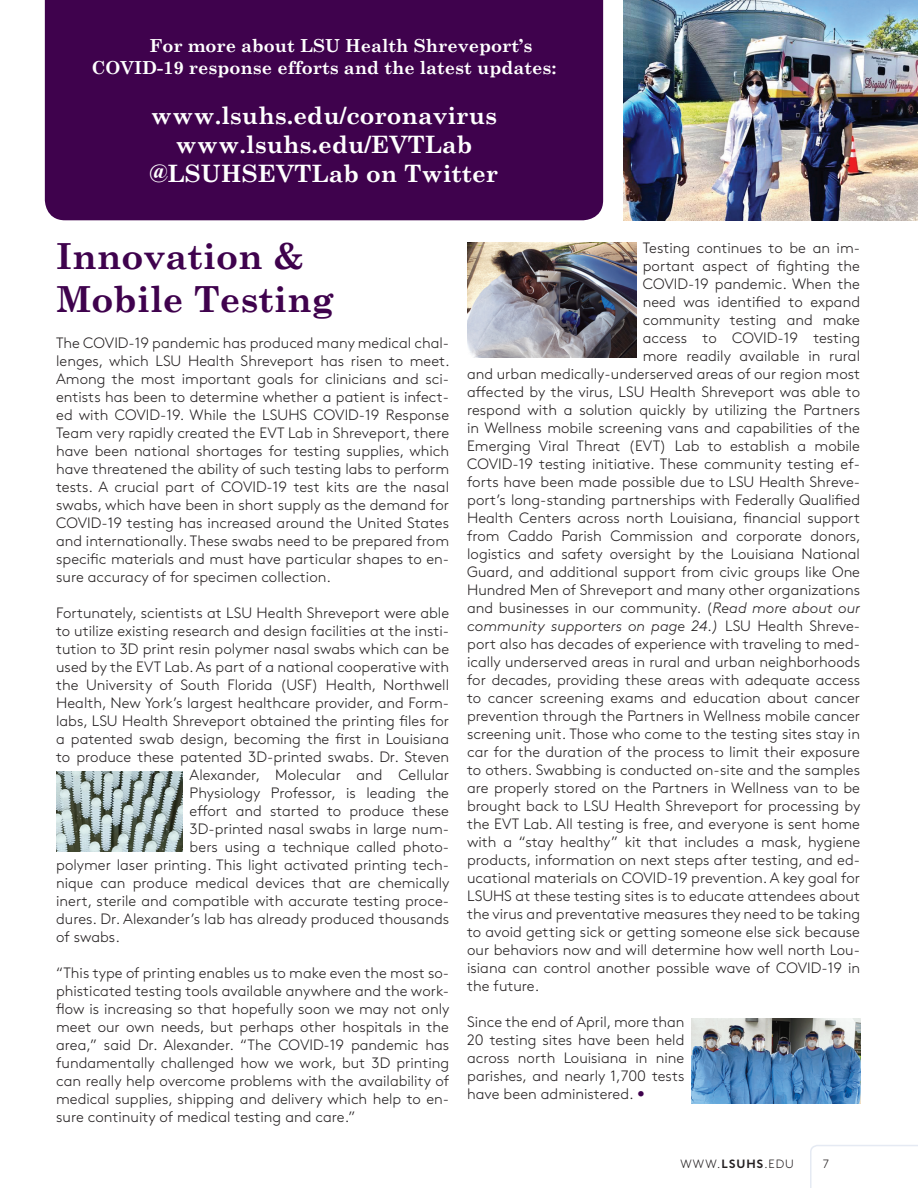
<style>
.page{position:relative;width:918px;height:1188px;background:#fff}
.page>*{position:absolute;margin:0;border:0;box-sizing:border-box;transform-origin:0 0}
.t1{font:700 36px/43.2px "Century Schoolbook";color:#3f024d}
.t2{font:700 24px/28.8px "Century Schoolbook";color:#fff;text-align:center}
.t3{font:700 18px/21.6px "Century Schoolbook";color:#fff}
.t4{font:300 15px/18px "Brown Std";color:#231f20;text-align:justify}
.t5{font:italic 300 15px "Brown Std";color:#231f20}
.t6{font:300 12px "Brown Std";letter-spacing:.09em;color:#231f20}
.s1{font-style:italic}
.s2{font-style:normal}
.s3{color:#3f024d}
.s4{font-weight:700}
</style>
<div class="page">
<svg style="left:810px;top:1145px;width:108px;height:43px"></svg>
<div style="left:45px;top:0;width:558px;height:220px;background:#3f024d"></div>
<img style="left:56px;top:771px;width:127px;height:80px">
<img style="left:624px;top:0;width:294px;height:220px">
<img style="left:467px;top:242px;width:169px;height:116px">
<img style="left:691px;top:1018px;width:169px;height:86px">
<p class="t3" style="left:92px;top:34px;width:466px;text-indent:58px">For more about LSU Health Shreveport’s<br>COVID-19 response efforts and the latest updates:</p>
<h2 class="t2" style="left:150px;top:100px;width:350px">www.lsuhs.edu/coronavirus www.lsuhs.edu/EVTLab @LSUHSEVTLab on Twitter</h2>
<h1 class="t1" style="left:56px;top:232px;width:279px">Innovation &amp;<br>Mobile Testing</h1>
<p class="t4" style="left:56px;top:334px;width:395px">The COVID-19 pandemic has produced many medical chal&shy;lenges, which LSU Health Shreveport has risen to meet.<br>Among the most important goals for clinicians and sci&shy;entists has been to determine whether a patient is infect&shy;ed with COVID-19. While the LSUHS COVID-19 Response Team very rapidly created the EVT Lab in Shreveport, there have been national shortages for testing supplies, which have threatened the ability of such testing labs to perform tests. A crucial part of COVID-19 test kits are the nasal swabs, which have been in short supply as the demand for COVID-19 testing has increased around the United States and internationally. These swabs need to be prepared from specific materials and must have particular shapes to en&shy;sure accuracy of for specimen collection.</p>
<p class="t4" style="left:56px;top:604px;width:394px">Fortunately, scientists at LSU Health Shreveport were able</p>
<p class="t4" style="left:56px;top:622px;width:394px">to utilize existing research and design facilities at the insti-</p>
<p class="t4" style="left:56px;top:640px;width:394px">tution to 3D print resin polymer nasal swabs which can be</p>
<p class="t4" style="left:56px;top:658px;width:394px">used by the EVT Lab. As part of a national cooperative with</p>
<p class="t4" style="left:56px;top:676px;width:394px">the University of South Florida (USF) Health, Northwell</p>
<p class="t4" style="left:56px;top:694px;width:394px">Health, New York’s largest healthcare provider, and Form-</p>
<p class="t4" style="left:56px;top:712px;width:395px">labs, LSU Health Shreveport obtained the printing files for</p>
<p class="t4" style="left:56px;top:730px;width:394px">a patented swab design, becoming the first in Louisiana</p>
<p class="t4" style="left:56px;top:748px;width:394px">to produce these patented 3D-printed swabs. Dr. Steven</p>
<p class="t4" style="left:190px;top:766px;width:261px">Alexander, Molecular and Cellular</p>
<p class="t4" style="left:190px;top:784px;width:261px">Physiology Professor, is leading the</p>
<p class="t4" style="left:190px;top:802px;width:261px">effort and started to produce these</p>
<p class="t4" style="left:190px;top:820px;width:261px">3D-printed nasal swabs in large num-</p>
<p class="t4" style="left:190px;top:838px;width:261px">bers using a technique called photo-</p>
<p class="t4" style="left:56px;top:856px;width:394px">polymer laser printing. This light activated printing tech-</p>
<p class="t4" style="left:56px;top:874px;width:395px">nique can produce medical devices that are chemically</p>
<p class="t4" style="left:56px;top:892px;width:394px">inert, sterile and compatible with accurate testing proce-</p>
<p class="t4" style="left:56px;top:910px;width:394px">dures. Dr. Alexander’s lab has already produced thousands</p>
<p class="t4" style="left:56px;top:928px;width:65px">of swabs.</p>
<p class="t4" style="left:56px;top:964px;width:395px">“This type of printing enables us to make even the most so&shy;phisticated testing tools available anywhere and the work&shy;flow is increasing so that hopefully soon we may not only meet our own needs, but perhaps other hospitals in the area,” said Dr. Alexander. “The COVID-19 pandemic has fundamentally challenged how we work, but 3D printing can really help overcome problems with the availability of medical supplies, shipping and delivery which help to en&shy;sure continuity of medical testing and care.”</p>
<p class="t4" style="left:643px;top:239px;width:219px">Testing continues to be an im-</p>
<p class="t4" style="left:643px;top:257px;width:219px">portant aspect of fighting the</p>
<p class="t4" style="left:643px;top:275px;width:219px">COVID-19 pandemic. When the</p>
<p class="t4" style="left:643px;top:293px;width:219px">need was identified to expand</p>
<p class="t4" style="left:643px;top:311px;width:219px">community testing and make</p>
<p class="t4" style="left:643px;top:329px;width:219px">access to COVID-19 testing</p>
<p class="t4" style="left:643px;top:347px;width:219px">more readily available in rural</p>
<p class="t4" style="left:467px;top:365px;width:394px">and urban medically-underserved areas of our region most</p>
<p class="t4" style="left:467px;top:383px;width:394px">affected by the virus, LSU Health Shreveport was able to</p>
<p class="t4" style="left:467px;top:401px;width:394px">respond with a solution quickly by utilizing the Partners</p>
<p class="t4" style="left:467px;top:419px;width:394px">in Wellness mobile screening vans and capabilities of the</p>
<p class="t4" style="left:467px;top:437px;width:394px">Emerging Viral Threat (EVT) Lab to establish a mobile</p>
<p class="t4" style="left:467px;top:455px;width:394px">COVID-19 testing initiative. These community testing ef-</p>
<p class="t4" style="left:467px;top:473px;width:394px">forts have been made possible due to LSU Health Shreve-</p>
<p class="t4" style="left:467px;top:491px;width:394px">port’s long-standing partnerships with Federally Qualified</p>
<p class="t4" style="left:467px;top:509px;width:394px">Health Centers across north Louisiana, financial support</p>
<p class="t4" style="left:467px;top:527px;width:395px">from Caddo Parish Commission and corporate donors,</p>
<p class="t4" style="left:467px;top:545px;width:394px">logistics and safety oversight by the Louisiana National</p>
<p class="t4" style="left:467px;top:563px;width:394px">Guard, and additional support from civic groups like One</p>
<p class="t4" style="left:467px;top:581px;width:394px">Hundred Men of Shreveport and many other organizations</p>
<p class="t4" style="left:467px;top:599px;width:394px">and businesses in our community. (<span class="s1">Read more about our</span></p>
<p class="t5" style="left:467px;top:618px;width:394px">community supporters on page 24.) <span class="s2">LSU Health Shreve-</span></p>
<p class="t4" style="left:467px;top:635px;width:394px">port also has decades of experience with traveling to med-</p>
<p class="t4" style="left:467px;top:653px;width:394px">ically underserved areas in rural and urban neighborhoods</p>
<p class="t4" style="left:467px;top:671px;width:395px">for decades, providing these areas with adequate access</p>
<p class="t4" style="left:467px;top:689px;width:395px">to cancer screening exams and education about cancer</p>
<p class="t4" style="left:467px;top:707px;width:394px">prevention through the Partners in Wellness mobile cancer</p>
<p class="t4" style="left:467px;top:725px;width:394px">screening unit. Those who come to the testing sites stay in</p>
<p class="t4" style="left:467px;top:743px;width:394px">car for the duration of the process to limit their exposure</p>
<p class="t4" style="left:467px;top:761px;width:395px">to others. Swabbing is conducted on-site and the samples</p>
<p class="t4" style="left:467px;top:779px;width:394px">are properly stored on the Partners in Wellness van to be</p>
<p class="t4" style="left:467px;top:797px;width:395px">brought back to LSU Health Shreveport for processing by</p>
<p class="t4" style="left:467px;top:815px;width:394px">the EVT Lab. All testing is free, and everyone is sent home</p>
<p class="t4" style="left:467px;top:833px;width:395px">with a “stay healthy” kit that includes a mask, hygiene</p>
<p class="t4" style="left:467px;top:851px;width:394px">products, information on next steps after testing, and ed-</p>
<p class="t4" style="left:467px;top:869px;width:394px">ucational materials on COVID-19 prevention. A key goal for</p>
<p class="t4" style="left:467px;top:887px;width:395px">LSUHS at these testing sites is to educate attendees about</p>
<p class="t4" style="left:467px;top:905px;width:394px">the virus and preventative measures they need to be taking</p>
<p class="t4" style="left:467px;top:923px;width:394px">to avoid getting sick or getting someone else sick because</p>
<p class="t4" style="left:467px;top:941px;width:394px">our behaviors now and will determine how well north Lou-</p>
<p class="t4" style="left:467px;top:959px;width:394px">isiana can control another possible wave of COVID-19 in</p>
<p class="t4" style="left:467px;top:977px;width:74px">the future.</p>
<p class="t4" style="left:467px;top:1013px;width:219px">Since the end of April, more than 20 testing sites have been held across north Louisiana in nine parishes, and nearly 1,700 tests have been administered. <span class="s3">•</span></p>
<p class="t6" style="left:680px;top:1158px;width:115px">WWW.<span class="s4">LSUHS</span>.EDU</p>
<p class="t6" style="left:823px;top:1157px;width:8px">7</p>
</div>
